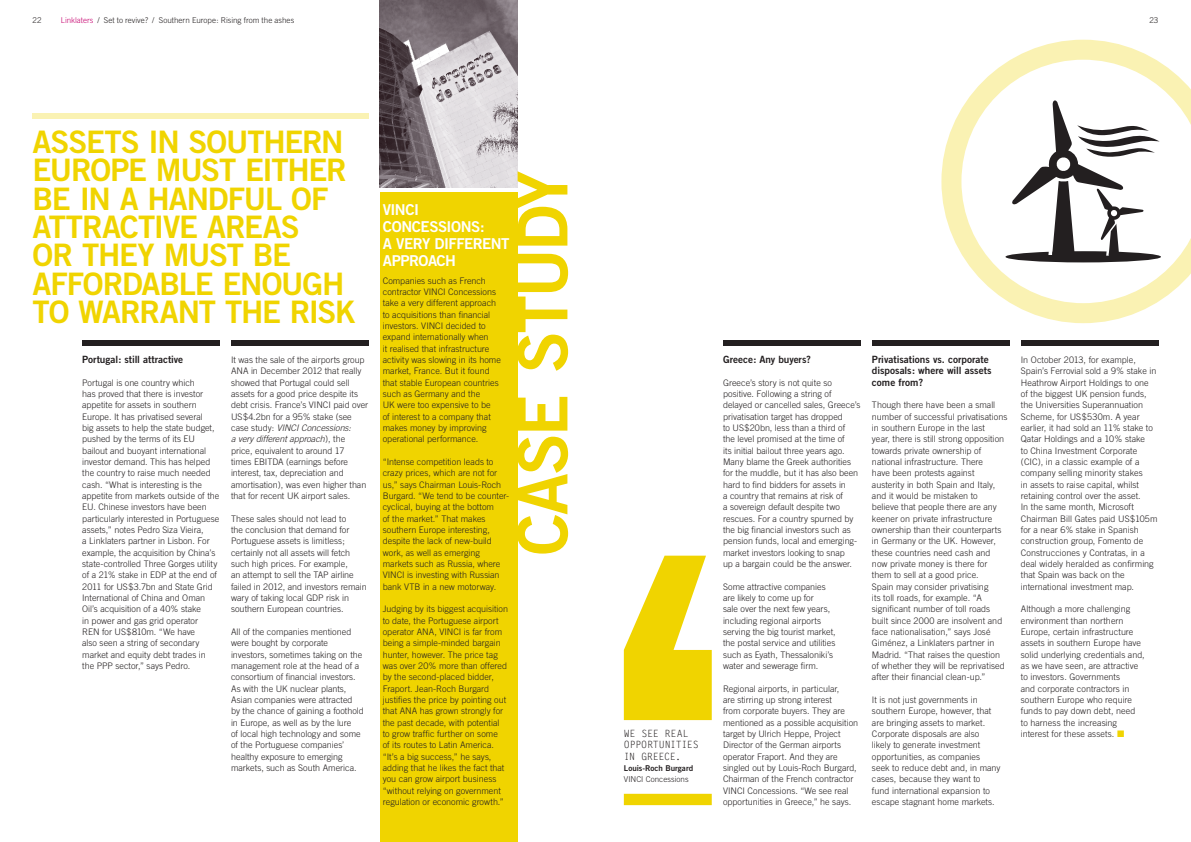
<style>
.page{position:relative;width:1191px;height:842px;background:#fff}
.page>*{position:absolute;margin:0;border:0;box-sizing:border-box;transform-origin:0 0}
.Vertical_titles{font:69px "Trade Gothic Bold Two";letter-spacing:-.04em;color:#f0d400}
.Pullouts_big{font:31px/28.3px "Trade Gothic Bold Two";letter-spacing:-.04em;color:#f0d400}
.Case_study_head{font:15px/17px "Trade Gothic Bold Two";letter-spacing:-.035em;color:#fff}
.B_head{font:10px/11.3px "Trade Gothic Bold Two";letter-spacing:-.005em;color:#231f20}
.Quote_yellow_rule{font:10px/11.3px "Letter Gothic";letter-spacing:-.025em;color:#231f20}
.Bodycopy_9_11_black{font:300 9px/11.3px "Trade Gothic";color:#231f20}
.Breadcrumbs{font:300 8px "Trade Gothic";color:#231f20}
.Quote_yellow_rule-2{font:8px/11.3px "Trade Gothic Bold Two";color:#231f20}
.s1{color:#c6006f}
.s2{font-style:italic}
.s3{font-family:"Trade Gothic";font-weight:300}
</style>
<div class="page">
<img style="left:380px;top:0;width:137px;height:187px">
<svg style="left:624px;top:556px;width:87px;height:164px"></svg>
<svg style="left:941px;top:40px;width:250px;height:283px"></svg>
<svg style="left:1005px;top:99px;width:156px;height:163px"></svg>
<div style="left:33px;top:113px;width:336px;height:6px;background:#faf2b3"></div>
<div style="left:82px;top:340px;width:138px;height:6px;background:#231f20"></div>
<div style="left:231px;top:340px;width:138px;height:6px;background:#231f20"></div>
<div style="left:723px;top:340px;width:137px;height:6px;background:#231f20"></div>
<div style="left:872px;top:340px;width:137px;height:6px;background:#231f20"></div>
<div style="left:1020px;top:340px;width:138px;height:6px;background:#231f20"></div>
<div style="left:380px;top:193px;width:137px;height:649px;background:#f0d400"></div>
<div style="left:624px;top:794px;width:87px;height:11px;background:#f0d400"></div>
<p class="Breadcrumbs" style="left:33px;top:15px;width:11px">22</p>
<p class="Breadcrumbs" style="left:61px;top:15px;width:235px"><span class="s1">Linklaters</span> / Set to revive? / Southern Europe: Rising from the ashes</p>
<p class="Breadcrumbs" style="left:1149px;top:15px;width:10px">23</p>
<p class="Pullouts_big" style="left:33px;top:127px;width:325px">ASSETS IN SOUTHERN<br>EUROPE MUST EITHER<br>BE IN A HANDFUL OF<br>ATTRACTIVE AREAS<br>OR THEY MUST BE<br>AFFORDABLE ENOUGH<br>TO WARRANT THE RISK</p>
<p class="B_head" style="left:82px;top:353px;width:103px">Portugal: still attractive</p>
<p class="Bodycopy_9_11_black" style="left:82px;top:377px;width:139px">Portugal is one country which<br>has proved that there is investor appetite for assets in southern<br>Europe. It has privatised several<br>big assets to help the state budget, pushed by the terms of its EU bailout and buoyant international investor demand. This has helped the country to raise much needed cash. “What is interesting is the appetite from markets outside of the<br>EU. Chinese investors have been particularly interested in Portuguese assets,” notes Pedro Siza Vieira,<br>a Linklaters partner in Lisbon. For example, the acquisition by China’s state-controlled Three Gorges utility of a 21% stake in EDP at the end of<br>2011 for US$3.7bn and State Grid<br>International of China and Oman<br>Oil’s acquisition of a 40% stake<br>in power and gas grid operator<br>REN for US$810m. “We have<br>also seen a string of secondary market and equity debt trades in the PPP sector,” says Pedro.</p>
<p class="Bodycopy_9_11_black" style="left:231px;top:354px;width:139px">It was the sale of the airports group<br>ANA in December 2012 that really showed that Portugal could sell assets for a good price despite its debt crisis. France’s VINCI paid over<br>US$4.2bn for a 95% stake (see case study: <span class="s2">VINCI Concessions:<br>a very different approach</span>), the price, equivalent to around 17<br>times EBITDA (earnings before interest, tax, depreciation and amortisation), was even higher than that for recent UK airport sales.</p>
<p class="Bodycopy_9_11_black" style="left:231px;top:513px;width:137px">These sales should not lead to<br>the conclusion that demand for<br>Portuguese assets is limitless; certainly not all assets will fetch such high prices. For example,<br>an attempt to sell the TAP airline failed in 2012, and investors remain wary of taking local GDP risk in southern European countries.</p>
<p class="Bodycopy_9_11_black" style="left:231px;top:626px;width:134px">All of the companies mentioned were bought by corporate investors, sometimes taking on the management role at the head of a consortium of financial investors.<br>As with the UK nuclear plants,<br>Asian companies were attracted<br>by the chance of gaining a foothold in Europe, as well as by the lure<br>of local high technology and some of the Portuguese companies’ healthy exposure to emerging markets, such as South America.</p>
<p class="Vertical_titles" style="left:500px;top:556px;width:387px;rotate:-90deg">CASE STUDY</p>
<p class="Case_study_head" style="left:383px;top:201px;width:128px">VINCI<br>CONCESSIONS:<br>A VERY DIFFERENT<br>APPROACH</p>
<p class="Bodycopy_9_11_black" style="left:383px;top:274px;width:120px">Companies such as French contractor VINCI Concessions take a very different approach to acquisitions than financial investors. VINCI decided to expand internationally when<br>it realised that infrastructure activity was slowing in its home market, France. But it found that stable European countries such as Germany and the<br>UK were too expensive to be<br>of interest to a company that makes money by improving operational performance.</p>
<p class="Bodycopy_9_11_black" style="left:383px;top:456px;width:128px">“Intense competition leads to crazy prices, which are not for us,” says Chairman Louis-Roch<br>Burgard. “We tend to be counter&shy;cyclical, buying at the bottom<br>of the market.” That makes southern Europe interesting, despite the lack of new-build work, as well as emerging markets such as Russia, where<br>VINCI is investing with Russian bank VTB in a new motorway.</p>
<p class="Bodycopy_9_11_black" style="left:383px;top:603px;width:127px">Judging by its biggest acquisition to date, the Portuguese airport operator ANA, VINCI is far from being a simple-minded bargain hunter, however. The price tag was over 20% more than offered by the second-placed bidder,<br>Fraport. Jean-Roch Burgard justifies the price by pointing out that ANA has grown strongly for the past decade, with potential to grow traffic further on some<br>of its routes to Latin America. “It’s a big success,” he says, adding that he likes the fact that you can grow airport business “without relying on government regulation or economic growth.”</p>
<p class="Quote_yellow_rule" style="left:624px;top:728px;width:76px">WE SEE REAL<br>OPPORTUNITIES<br>IN GREECE.</p>
<p class="Quote_yellow_rule-2" style="left:624px;top:762px;width:71px">Louis-Roch Burgard<br><span class="s3">VINCI Concessions</span></p>
<p class="B_head" style="left:723px;top:353px;width:89px">Greece: Any buyers?</p>
<p class="Bodycopy_9_11_black" style="left:723px;top:377px;width:139px">Greece’s story is not quite so positive. Following a string of delayed or cancelled sales, Greece’s privatisation target has dropped<br>to US$20bn, less than a third of<br>the level promised at the time of<br>its initial bailout three years ago.<br>Many blame the Greek authorities for the muddle, but it has also been hard to find bidders for assets in<br>a country that remains at risk of<br>a sovereign default despite two rescues. For a country spurned by the big financial investors such as pension funds, local and emerging&shy;market investors looking to snap<br>up a bargain could be the answer.</p>
<p class="Bodycopy_9_11_black" style="left:723px;top:581px;width:114px">Some attractive companies are likely to come up for<br>sale over the next few years, including regional airports serving the big tourist market, the postal service and utilities such as Eyath, Thessaloniki’s water and sewerage firm.</p>
<p class="Bodycopy_9_11_black" style="left:723px;top:683px;width:137px">Regional airports, in particular,<br>are stirring up strong interest<br>from corporate buyers. They are mentioned as a possible acquisition target by Ulrich Heppe, Project Director of the German airports operator Fraport. And they are singled out by Louis-Roch Burgard, Chairman of the French contractor VINCI Concessions. “We see real opportunities in Greece,” he says.</p>
<p class="B_head" style="left:872px;top:353px;width:121px">Privatisations vs. corporate disposals: where will assets come from?</p>
<p class="Bodycopy_9_11_black" style="left:872px;top:399px;width:137px">Though there have been a small number of successful privatisations in southern Europe in the last<br>year, there is still strong opposition towards private ownership of national infrastructure. There<br>have been protests against austerity in both Spain and Italy, and it would be mistaken to<br>believe that people there are any keener on private infrastructure ownership than their counterparts in Germany or the UK. However, these countries need cash and now private money is there for them to sell at a good price.<br>Spain may consider privatising<br>its toll roads, for example. “A significant number of toll roads built since 2000 are insolvent and face nationalisation,” says José<br>Giménez, a Linklaters partner in<br>Madrid. “That raises the question of whether they will be reprivatised after their financial clean-up.”</p>
<p class="Bodycopy_9_11_black" style="left:872px;top:694px;width:130px">It is not just governments in southern Europe, however, that are bringing assets to market.<br>Corporate disposals are also<br>likely to generate investment opportunities, as companies<br>seek to reduce debt and, in many cases, because they want to<br>fund international expansion to escape stagnant home markets.</p>
<p class="Bodycopy_9_11_black" style="left:1020px;top:354px;width:138px">In October 2013, for example,<br>Spain’s Ferrovial sold a 9% stake in<br>Heathrow Airport Holdings to one of the biggest UK pension funds, the Universities Superannuation<br>Scheme, for US$530m. A year earlier, it had sold an 11% stake to<br>Qatar Holdings and a 10% stake<br>to China Investment Corporate (CIC), in a classic example of a company selling minority stakes<br>in assets to raise capital, whilst retaining control over the asset.<br>In the same month, Microsoft<br>Chairman Bill Gates paid US$105m for a near 6% stake in Spanish construction group, Fomento de<br>Construcciones y Contratas, in a deal widely heralded as confirming that Spain was back on the international investment map.</p>
<p class="Bodycopy_9_11_black" style="left:1020px;top:603px;width:125px">Although a more challenging environment than northern<br>Europe, certain infrastructure assets in southern Europe have solid underlying credentials and, as we have seen, are attractive to investors. Governments<br>and corporate contractors in southern Europe who require funds to pay down debt, need<br>to harness the increasing interest for these assets.</p>
</div>
